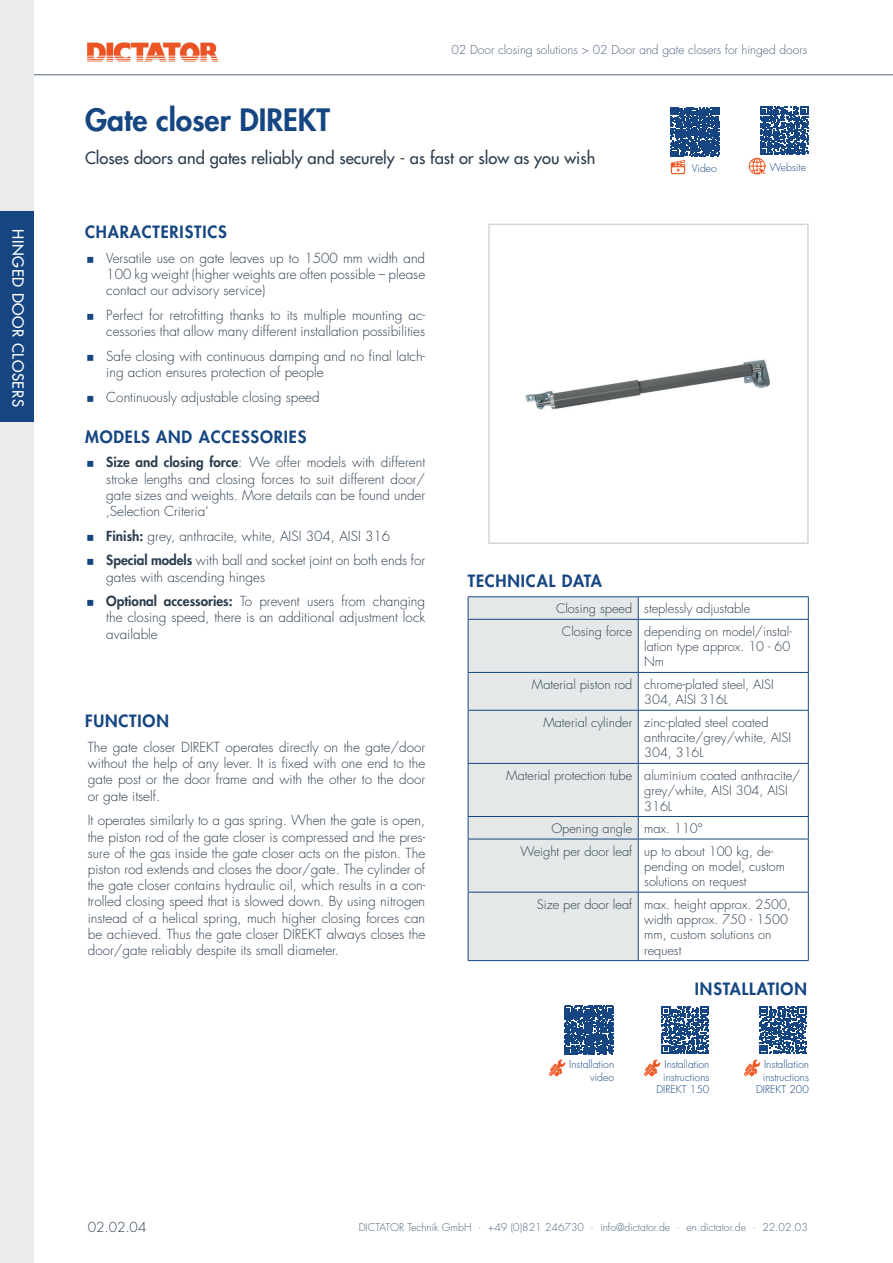
<style>
.page{position:relative;width:893px;height:1263px;background:#fff}
.page>*{position:absolute;margin:0;border:0;box-sizing:border-box;transform-origin:0 0}
.t1{font:800 30px "Futura Std";color:#154682}
.t2{font:800 16.5px "Futura Std";letter-spacing:.05em;color:#154682}
.t3{font:500 16.5px "Futura Std";color:#2b3d4e}
.t4{font:500 15px "Futura Std";letter-spacing:.04em;color:#fff}
.t5{font:300 13.5px/16.2px "Futura Std";color:#2b3d4e}
.t6{font:300 12.75px/15.3px "Futura Std";color:#2b3d4e}
.t7{font:300 12px "Futura Std";color:#4d647e}
.t8{font:300 10.5px/12.6px "Futura Std";color:#154682;text-align:right}
.t9{font:300 10.5px "Futura Std";color:#4d647e}
.s1{font-weight:800}
</style>
<div class="page">
<div style="left:0;top:0;width:34px;height:1263px;background:#eaebed"></div>
<img style="left:87px;top:43px;width:132px;height:19px">
<hr style="left:34px;top:74px;width:859px;height:1px;background:#4d647e">
<div style="left:0;top:211px;width:34px;height:211px;background:#154682"></div>
<img style="left:525px;top:359px;width:245px;height:51px">
<div style="left:488px;top:224px;width:321px;height:320px;border:2px solid #d4d6d4"></div>
<div style="left:469px;top:597px;width:169px;height:363px;background:#e4e8e8"></div>
<hr style="left:468px;top:596px;width:170px;height:1px;background:#154682">
<svg style="left:468px;top:597px;width:1px;height:22px"></svg>
<hr style="left:638px;top:596px;width:171px;height:1px;background:#154682">
<svg style="left:638px;top:597px;width:1px;height:22px"></svg>
<svg style="left:808px;top:597px;width:1px;height:22px"></svg>
<hr style="left:468px;top:619px;width:170px;height:1px;background:#154682">
<hr style="left:468px;top:620px;width:1px;height:52px;background:#154682">
<hr style="left:638px;top:619px;width:171px;height:1px;background:#154682">
<hr style="left:638px;top:620px;width:1px;height:52px;background:#154682">
<hr style="left:808px;top:620px;width:1px;height:52px;background:#154682">
<hr style="left:468px;top:672px;width:170px;height:1px;background:#154682">
<hr style="left:468px;top:673px;width:1px;height:37px;background:#154682">
<hr style="left:638px;top:672px;width:171px;height:1px;background:#154682">
<hr style="left:638px;top:673px;width:1px;height:37px;background:#154682">
<hr style="left:808px;top:673px;width:1px;height:37px;background:#154682">
<hr style="left:468px;top:710px;width:170px;height:1px;background:#154682">
<hr style="left:468px;top:711px;width:1px;height:52px;background:#154682">
<hr style="left:638px;top:710px;width:171px;height:1px;background:#154682">
<hr style="left:638px;top:711px;width:1px;height:52px;background:#154682">
<hr style="left:808px;top:711px;width:1px;height:52px;background:#154682">
<hr style="left:468px;top:763px;width:170px;height:1px;background:#154682">
<hr style="left:468px;top:764px;width:1px;height:52px;background:#154682">
<hr style="left:638px;top:763px;width:171px;height:1px;background:#154682">
<hr style="left:638px;top:764px;width:1px;height:52px;background:#154682">
<hr style="left:808px;top:764px;width:1px;height:52px;background:#154682">
<hr style="left:468px;top:816px;width:170px;height:1px;background:#154682">
<svg style="left:468px;top:817px;width:1px;height:22px"></svg>
<hr style="left:638px;top:816px;width:171px;height:1px;background:#154682">
<svg style="left:638px;top:817px;width:1px;height:22px"></svg>
<svg style="left:808px;top:817px;width:1px;height:22px"></svg>
<hr style="left:468px;top:839px;width:170px;height:1px;background:#154682">
<hr style="left:468px;top:839px;width:1px;height:53px;background:#154682">
<hr style="left:638px;top:839px;width:171px;height:1px;background:#154682">
<hr style="left:638px;top:839px;width:1px;height:53px;background:#154682">
<hr style="left:808px;top:839px;width:1px;height:53px;background:#154682">
<hr style="left:468px;top:892px;width:170px;height:1px;background:#154682">
<hr style="left:468px;top:892px;width:1px;height:68px;background:#154682">
<hr style="left:638px;top:892px;width:171px;height:1px;background:#154682">
<hr style="left:638px;top:892px;width:1px;height:68px;background:#154682">
<hr style="left:808px;top:892px;width:1px;height:68px;background:#154682">
<hr style="left:468px;top:960px;width:170px;height:1px;background:#154682">
<hr style="left:638px;top:960px;width:171px;height:1px;background:#154682">
<svg style="left:759px;top:1006px;width:47px;height:48px"></svg>
<img style="left:744px;top:1060px;width:16px;height:17px">
<svg style="left:760px;top:107px;width:48px;height:48px"></svg>
<svg style="left:671px;top:107px;width:49px;height:49px;background:#2f5b90"></svg>
<img style="left:670px;top:160px;width:16px;height:15px">
<img style="left:748px;top:158px;width:17px;height:17px">
<svg style="left:564px;top:1006px;width:49px;height:49px;background:#325d91"></svg>
<img style="left:549px;top:1060px;width:17px;height:17px">
<svg style="left:661px;top:1006px;width:48px;height:48px"></svg>
<img style="left:644px;top:1060px;width:17px;height:17px">
<p class="t4" style="left:27px;top:229px;width:179px;rotate:90deg">HINGED DOOR CLOSERS</p>
<p class="t7" style="left:451px;top:42px;width:357px">02 Door closing solutions &gt; 02 Door and gate closers for hinged doors</p>
<h1 class="t1" style="left:85px;top:101px;width:246px">Gate closer DIREKT</h1>
<p class="t3" style="left:85px;top:147px;width:512px">Closes doors and gates reliably and securely - as fast or slow as you wish</p>
<p class="t8" style="left:692px;top:162px;width:27px">Video</p>
<p class="t8" style="left:770px;top:161px;width:38px">Website</p>
<p class="t2" style="left:85px;top:221px;width:143px">CHARACTERISTICS</p>
<p class="t5" style="left:106px;top:250px;width:320px;text-align:justify">Versatile use on gate leaves up to 1500 mm width and 100 kg weight (higher weights are often possible – please contact our advisory service)</p>
<p class="t5" style="left:106px;top:307px;width:320px">Perfect for retrofitting thanks to its multiple mounting ac&shy;cessories that allow many different installation possibilities</p>
<p class="t5" style="left:106px;top:348px;width:320px">Safe closing with continuous damping and no final latch&shy;ing action ensures protection of people</p>
<p class="t5" style="left:106px;top:389px;width:215px">Continuously adjustable closing speed</p>
<p class="t2" style="left:85px;top:426px;width:223px">MODELS AND ACCESSORIES</p>
<p class="t5" style="left:106px;top:455px;width:320px;text-align:justify"><span class="s1">Size and closing force</span>: We offer models with different stroke lengths and closing forces to suit different door/ gate sizes and weights. More details can be found under ‚Selection Criteria‘</p>
<p class="t5" style="left:106px;top:524px;width:320px;line-height:24.8px"><span class="s1">Finish:</span> grey, anthracite, white, AISI 304, AISI 316<br><span class="s1">Special models</span> with ball and socket joint on both ends for</p>
<p class="t5" style="left:106px;top:565px;width:320px;line-height:24.8px">gates with ascending hinges<br><span class="s1">Optional accessories:</span> To prevent users from changing</p>
<p class="t5" style="left:106px;top:610px;width:320px">the closing speed, there is an additional adjustment lock available</p>
<p class="t2" style="left:85px;top:711px;width:85px">FUNCTION</p>
<p class="t5" style="left:88px;top:739px;width:339px;text-align:justify">The gate closer DIREKT operates directly on the gate/door without the help of any lever. It is fixed with one end to the gate post or the door frame and with the other to the door or gate itself.</p>
<p class="t5" style="left:88px;top:813px;width:339px;text-align:justify">It operates similarly to a gas spring. When the gate is open, the piston rod of the gate closer is compressed and the pres&shy;sure of the gas inside the gate closer acts on the piston. The piston rod extends and closes the door/gate. The cylinder of the gate closer contains hydraulic oil, which results in a con&shy;trolled closing speed that is slowed down. By using nitrogen instead of a helical spring, much higher closing forces can be achieved. Thus the gate closer DIREKT always closes the door/gate reliably despite its small diameter.</p>
<p class="t2" style="left:468px;top:570px;width:136px">TECHNICAL DATA</p>
<p class="t6" style="left:562px;top:598px;width:231px;line-height:22.5px;text-indent:-6px">Closing speed steplessly adjustable<br>Closing force depending on model/instal-</p>
<p class="t6" style="left:644px;top:639px;width:148px">lation type approx. 10 - 60<br>Nm</p>
<p class="t6" style="left:644px;top:677px;width:131px;text-indent:-112px">Material piston rod chrome-plated steel, AISI<br>304, AISI 316L</p>
<p class="t6" style="left:644px;top:715px;width:149px;text-indent:-101px">Material cylinder zinc-plated steel coated anthracite/grey/white, AISI<br>304, 316L</p>
<p class="t6" style="left:644px;top:768px;width:158px;text-indent:-138px">Material protection tube aluminium coated anthracite/ grey/white, AISI 304, AISI<br>316L</p>
<p class="t6" style="left:520px;top:817px;width:254px;line-height:22.5px;text-indent:31px">Opening angle max. 110°<br>Weight per door leaf up to about 100 kg, de-</p>
<p class="t6" style="left:644px;top:859px;width:142px">pending on model, custom solutions on request</p>
<p class="t6" style="left:644px;top:897px;width:148px;text-indent:-107px">Size per door leaf max. height approx. 2500, width approx. 750 - 1500 mm, custom solutions on request</p>
<p class="t2" style="left:695px;top:978px;width:113px">INSTALLATION</p>
<p class="t8" style="left:569px;top:1058px;width:46px">Installation video</p>
<p class="t8" style="left:656px;top:1058px;width:54px">Installation instructions<br>DIREKT 150</p>
<p class="t8" style="left:756px;top:1058px;width:54px">Installation instructions<br>DIREKT 200</p>
<p class="t5" style="left:88px;top:1219px;width:60px">02.02.04</p>
<p class="t9" style="left:359px;top:1221px;width:451px">DICTATOR Technik GmbH · +49 (0)821 246730 · info@dictator.de · en.dictator.de · 22.02.03</p>
</div>
